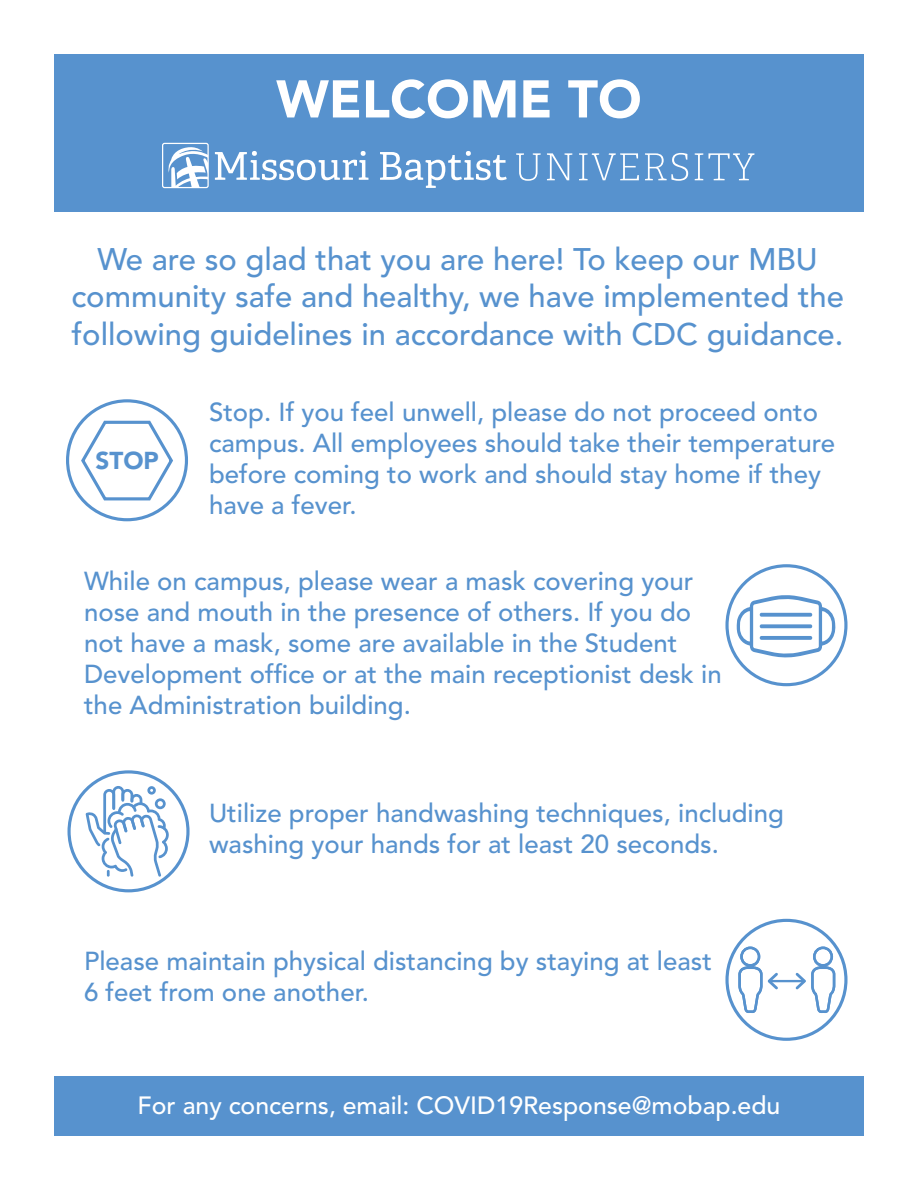
<style>
.page{position:relative;width:918px;height:1188px;background:#fff}
.page>*{position:absolute;margin:0;border:0;box-sizing:border-box;transform-origin:0 0}
.t1{font:900 52.5px "Avenir";color:#fff}
.t2{font:500 31.05px/37.2px "Avenir";color:#5792ce;text-align:center}
.t3{font:500 25.8px/31px "Avenir";color:#5792ce}
.t4{font:500 24.9px "Avenir";color:#fff}
.t5{font:900 24.3px "Avenir";color:#5792ce}
</style>
<div class="page">
<div style="left:54px;top:1076px;width:810px;height:60px;background:#5792ce"></div>
<div style="left:54px;top:54px;width:810px;height:158px;background:#5792ce"></div>
<svg style="left:737px;top:595px;width:99px;height:63px"></svg>
<div style="left:725px;top:564px;width:123px;height:122px;border:3px solid #5792ce;border-radius:50%"></div>
<svg style="left:86px;top:786px;width:83px;height:91px"></svg>
<div style="left:68px;top:770px;width:122px;height:122px;border:3px solid #5792ce;border-radius:50%"></div>
<hr style="left:769px;top:980px;width:35px;height:2px;background:#5792ce">
<svg style="left:738px;top:947px;width:43px;height:67px"></svg>
<svg style="left:793px;top:947px;width:43px;height:67px"></svg>
<div style="left:725px;top:919px;width:123px;height:122px;border:3px solid #5792ce;border-radius:50%"></div>
<div style="left:66px;top:399px;width:122px;height:122px;border:3px solid #5792ce;border-radius:50%"></div>
<svg style="left:79px;top:418px;width:96px;height:84px"></svg>
<svg style="left:215px;top:151px;width:153px;height:29px"></svg>
<svg style="left:380px;top:151px;width:127px;height:37px"></svg>
<svg style="left:516px;top:153px;width:25px;height:28px"></svg>
<svg style="left:547px;top:153px;width:25px;height:27px"></svg>
<svg style="left:579px;top:153px;width:60px;height:27px"></svg>
<svg style="left:645px;top:153px;width:43px;height:28px"></svg>
<svg style="left:695px;top:153px;width:59px;height:27px"></svg>
<svg style="left:168px;top:147px;width:39px;height:39px"></svg>
<div style="left:162px;top:143px;width:47px;height:45px;border:1px solid #fff;border-radius:2px"></div>
<p class="t1" style="left:276px;top:67px;width:367px">WELCOME TO</p>
<p class="t2" style="left:71px;top:242px;width:774px">We are so glad that you are here! To keep our MBU community safe and healthy, we have implemented the following guidelines in accordance with CDC guidance.</p>
<p class="t5" style="left:96px;top:446px;width:65px">STOP</p>
<p class="t3" style="left:209px;top:397px;width:628px">Stop. If you feel unwell, please do not proceed onto campus. All employees should take their temperature before coming to work and should stay home if they have a fever.</p>
<p class="t3" style="left:84px;top:566px;width:639px">While on campus, please wear a mask covering your nose and mouth in the presence of others. If you do not have a mask, some are available in the Student Development office or at the main receptionist desk in the Administration building.</p>
<p class="t3" style="left:209px;top:798px;width:576px">Utilize proper handwashing techniques, including washing your hands for at least 20 seconds.</p>
<p class="t3" style="left:84px;top:946px;width:629px">Please maintain physical distancing by staying at least<br>6 feet from one another.</p>
<p class="t4" style="left:138px;top:1091px;width:644px">For any concerns, email: COVID19Response@mobap.edu</p>
</div>
